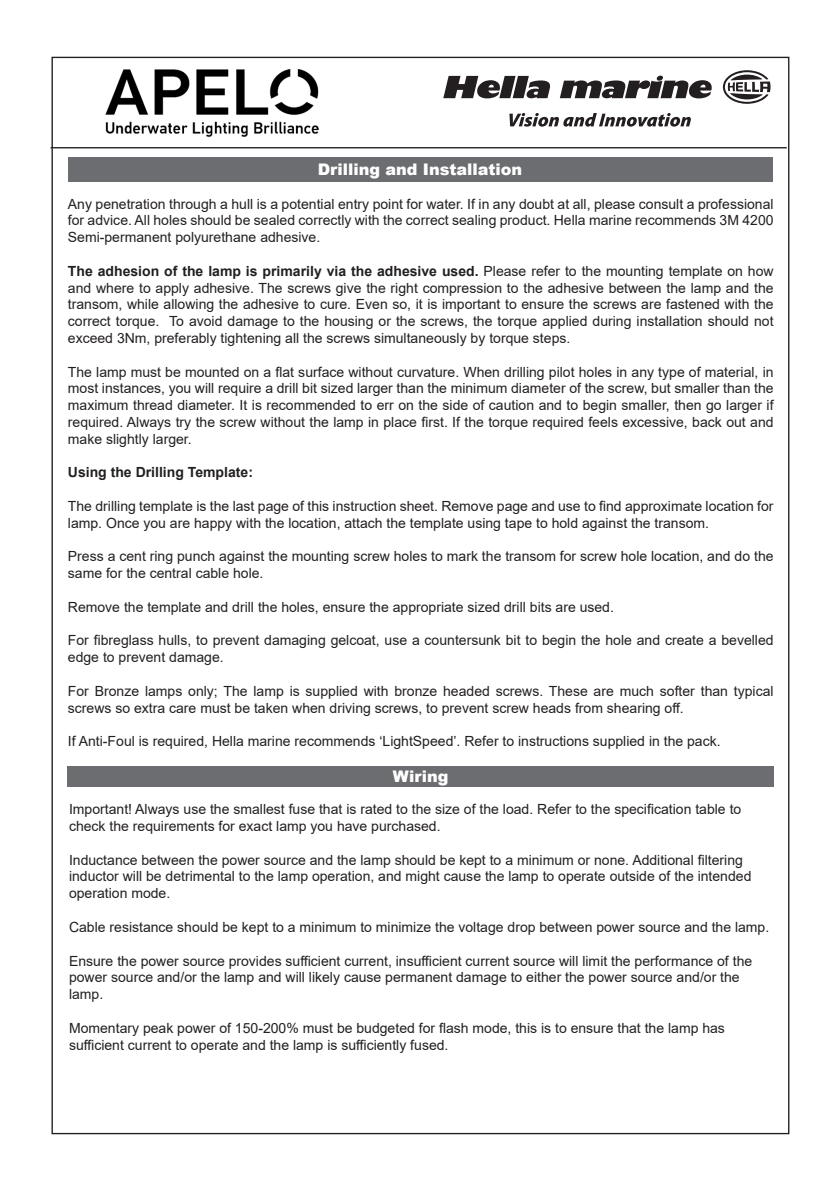
<style>
.page{position:relative;width:840px;height:1191px;background:#fff}
.page>*{position:absolute;margin:0;border:0;box-sizing:border-box;transform-origin:0 0}
.t1{font:900 16px "Arial";color:#fff}
.t2{font:14px/16.8px "Arial";color:#231f20}
.t3{font:700 14px "Arial";color:#231f20}
.s1{font-weight:700}
</style>
<div class="page">
<hr style="left:51px;top:147px;width:735px;height:1px;background:#231f20">
<div style="left:68px;top:157px;width:704px;height:24px;background:#6c6d70"></div>
<div style="left:68px;top:766px;width:705px;height:20px;background:#6c6d70"></div>
<img style="left:105px;top:68px;width:214px;height:69px">
<svg style="left:509px;top:113px;width:181px;height:14px"></svg>
<svg style="left:443px;top:76px;width:107px;height:22px"></svg>
<svg style="left:560px;top:76px;width:151px;height:22px"></svg>
<svg style="left:722px;top:70px;width:48px;height:34px"></svg>
<p class="t1" style="left:317px;top:158px;width:206px">Drilling and Installation</p>
<p class="t2" style="left:68px;top:195px;width:706px;text-align:justify">Any penetration through a hull is a potential entry point for water. If in any doubt at all, please consult a professional for advice. All holes should be sealed correctly with the correct sealing product. Hella marine recommends 3M 4200<br>Semi-permanent polyurethane adhesive.</p>
<p class="t2" style="left:68px;top:262px;width:706px;text-align:justify"><span class="s1">The adhesion of the lamp is primarily via the adhesive used.</span> Please refer to the mounting template on how and where to apply adhesive. The screws give the right compression to the adhesive between the lamp and the transom, while allowing the adhesive to cure. Even so, it is important to ensure the screws are fastened with the correct torque. To avoid damage to the housing or the screws, the torque applied during installation should not exceed 3Nm, preferably tightening all the screws simultaneously by torque steps.</p>
<p class="t2" style="left:68px;top:363px;width:706px;text-align:justify">The lamp must be mounted on a flat surface without curvature. When drilling pilot holes in any type of material, in most instances, you will require a drill bit sized larger than the minimum diameter of the screw, but smaller than the maximum thread diameter. It is recommended to err on the side of caution and to begin smaller, then go larger if required. Always try the screw without the lamp in place first. If the torque required feels excessive, back out and make slightly larger.</p>
<p class="t3" style="left:68px;top:462px;width:186px">Using the Drilling Template:</p>
<p class="t2" style="left:68px;top:497px;width:706px">The drilling template is the last page of this instruction sheet. Remove page and use to find approximate location for lamp. Once you are happy with the location, attach the template using tape to hold against the transom.</p>
<p class="t2" style="left:68px;top:548px;width:706px">Press a cent ring punch against the mounting screw holes to mark the transom for screw hole location, and do the same for the central cable hole.</p>
<p class="t2" style="left:68px;top:598px;width:547px">Remove the template and drill the holes, ensure the appropriate sized drill bits are used.</p>
<p class="t2" style="left:68px;top:632px;width:706px">For fibreglass hulls, to prevent damaging gelcoat, use a countersunk bit to begin the hole and create a bevelled edge to prevent damage.</p>
<p class="t2" style="left:68px;top:682px;width:706px">For Bronze lamps only; The lamp is supplied with bronze headed screws. These are much softer than typical screws so extra care must be taken when driving screws, to prevent screw heads from shearing off.</p>
<p class="t2" style="left:68px;top:733px;width:654px">If Anti-Foul is required, Hella marine recommends ‘LightSpeed’. Refer to instructions supplied in the pack.</p>
<p class="t1" style="left:392px;top:764px;width:57px">Wiring</p>
<p class="t2" style="left:69px;top:801px;width:673px">Important! Always use the smallest fuse that is rated to the size of the load. Refer to the specification table to check the requirements for exact lamp you have purchased.</p>
<p class="t2" style="left:69px;top:851px;width:683px">Inductance between the power source and the lamp should be kept to a minimum or none. Additional filtering inductor will be detrimental to the lamp operation, and might cause the lamp to operate outside of the intended operation mode.</p>
<p class="t2" style="left:69px;top:918px;width:701px">Cable resistance should be kept to a minimum to minimize the voltage drop between power source and the lamp.</p>
<p class="t2" style="left:69px;top:952px;width:684px">Ensure the power source provides sufficient current, insufficient current source will limit the performance of the power source and/or the lamp and will likely cause permanent damage to either the power source and/or the lamp.</p>
<p class="t2" style="left:69px;top:1019px;width:657px">Momentary peak power of 150-200% must be budgeted for flash mode, this is to ensure that the lamp has sufficient current to operate and the lamp is sufficiently fused.</p>
</div>
